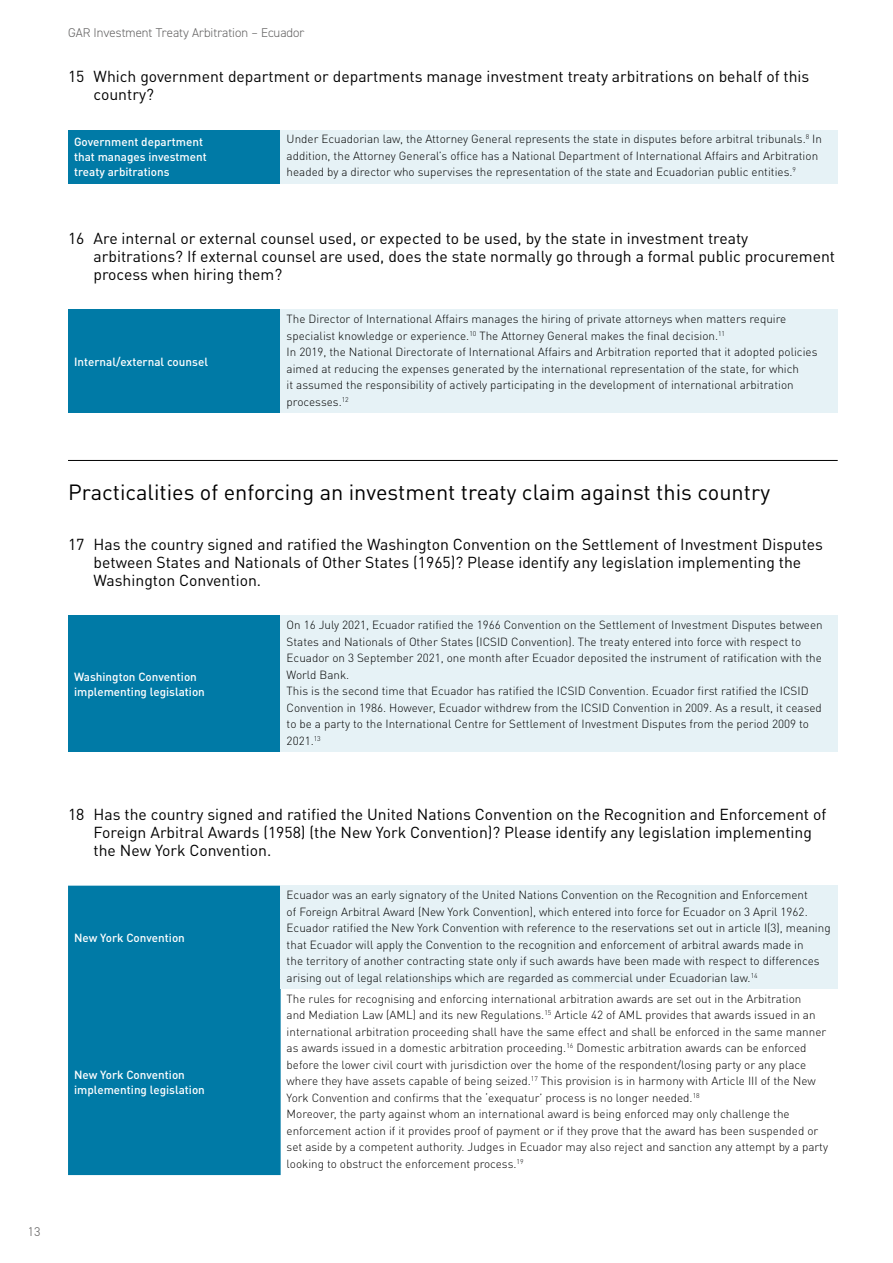
<style>
.page{position:relative;width:893px;height:1263px;background:#fff}
.page>*{position:absolute;margin:0;border:0;box-sizing:border-box;transform-origin:0 0}
.Q_header{font:21.75px "DIN Pro";color:#000}
.Q_text{font:15.75px/18px "DIN Pro";color:#000}
.t1{font:300 12.75px "DIN2014";color:#646363}
.Table_text{font:300 11.7px/16.5px "DIN Pro";color:#000}
.TablePar___TableHead{font:500 11.7px/15px "DIN Pro";color:#fff}
</style>
<div class="page">
<hr style="left:68px;top:460px;width:770px;height:1px;background:#000">
<div style="left:68px;top:130px;width:213px;height:53px;background:#007aa6"></div>
<div style="left:281px;top:130px;width:557px;height:53px;background:#e6f2f6"></div>
<div style="left:68px;top:310px;width:213px;height:103px;background:#007aa6"></div>
<div style="left:281px;top:310px;width:557px;height:103px;background:#e6f2f6"></div>
<div style="left:68px;top:616px;width:213px;height:136px;background:#007aa6"></div>
<div style="left:281px;top:616px;width:557px;height:136px;background:#e6f2f6"></div>
<div style="left:68px;top:886px;width:213px;height:289px;background:#007aa6"></div>
<div style="left:281px;top:886px;width:557px;height:103px;background:#e6f2f6"></div>
<p class="t1" style="left:68px;top:25px;width:238px">GAR Investment Treaty Arbitration – Ecuador</p>
<p class="Q_text" style="left:94px;top:66px;width:717px;text-indent:-26px">15 Which government department or departments manage investment treaty arbitrations on behalf of this country?</p>
<p class="TablePar___TableHead" style="left:74px;top:134px;width:134px">Government department that manages investment treaty arbitrations</p>
<p class="Table_text" style="left:287px;top:130px;width:537px">Under Ecuadorian law, the Attorney General represents the state in disputes before arbitral tribunals.<sup>8</sup> In addition, the Attorney General’s office has a National Department of International Affairs and Arbitration headed by a director who supervises the representation of the state and Ecuadorian public entities.<sup>9</sup></p>
<p class="Q_text" style="left:94px;top:228px;width:743px;text-indent:-26px">16 Are internal or external counsel used, or expected to be used, by the state in investment treaty arbitrations? If external counsel are used, does the state normally go through a formal public procurement process when hiring them?</p>
<p class="TablePar___TableHead" style="left:74px;top:353px;width:135px">Internal/external counsel</p>
<p class="Table_text" style="left:287px;top:310px;width:501px">The Director of International Affairs manages the hiring of private attorneys when matters require specialist knowledge or experience.<sup>10</sup> The Attorney General makes the final decision.<sup>11</sup></p>
<p class="Table_text" style="left:287px;top:343px;width:532px">In 2019, the National Directorate of International Affairs and Arbitration reported that it adopted policies aimed at reducing the expenses generated by the international representation of the state, for which<br>it assumed the responsibility of actively participating in the development of international arbitration processes.<sup>12</sup></p>
<p class="t1" style="left:28px;top:1223px;width:14px">13</p>
<p class="Q_header" style="left:68px;top:476px;width:703px">Practicalities of enforcing an investment treaty claim against this country</p>
<p class="Q_text" style="left:94px;top:534px;width:731px;text-indent:-26px">17 Has the country signed and ratified the Washington Convention on the Settlement of Investment Disputes between States and Nationals of Other States (1965)? Please identify any legislation implementing the<br>Washington Convention.</p>
<p class="TablePar___TableHead" style="left:74px;top:668px;width:132px">Washington Convention implementing legislation</p>
<p class="Table_text" style="left:287px;top:616px;width:538px">On 16 July 2021, Ecuador ratified the 1966 Convention on the Settlement of Investment Disputes between States and Nationals of Other States (ICSID Convention). The treaty entered into force with respect to Ecuador on 3 September 2021, one month after Ecuador deposited the instrument of ratification with the World Bank.</p>
<p class="Table_text" style="left:287px;top:682px;width:537px">This is the second time that Ecuador has ratified the ICSID Convention. Ecuador first ratified the ICSID Convention in 1986. However, Ecuador withdrew from the ICSID Convention in 2009. As a result, it ceased to be a party to the International Centre for Settlement of Investment Disputes from the period 2009 to 2021.<sup>13</sup></p>
<p class="Q_text" style="left:94px;top:804px;width:734px;text-indent:-26px">18 Has the country signed and ratified the United Nations Convention on the Recognition and Enforcement of<br>Foreign Arbitral Awards (1958) (the New York Convention)? Please identify any legislation implementing the New York Convention.</p>
<p class="TablePar___TableHead" style="left:74px;top:929px;width:112px">New York Convention</p>
<p class="TablePar___TableHead" style="left:74px;top:1066px;width:132px">New York Convention implementing legislation</p>
<p class="Table_text" style="left:287px;top:886px;width:546px">Ecuador was an early signatory of the United Nations Convention on the Recognition and Enforcement<br>of Foreign Arbitral Award (New York Convention), which entered into force for Ecuador on 3 April 1962.<br>Ecuador ratified the New York Convention with reference to the reservations set out in article I(3), meaning that Ecuador will apply the Convention to the recognition and enforcement of arbitral awards made in<br>the territory of another contracting state only if such awards have been made with respect to differences arising out of legal relationships which are regarded as commercial under Ecuadorian law.<sup>14</sup></p>
<p class="Table_text" style="left:287px;top:989px;width:541px">The rules for recognising and enforcing international arbitration awards are set out in the Arbitration<br>and Mediation Law (AML) and its new Regulations.<sup>15</sup> Article 42 of AML provides that awards issued in an international arbitration proceeding shall have the same effect and shall be enforced in the same manner as awards issued in a domestic arbitration proceeding.<sup>16</sup> Domestic arbitration awards can be enforced before the lower civil court with jurisdiction over the home of the respondent/losing party or any place where they have assets capable of being seized.<sup>17</sup> This provision is in harmony with Article III of the New York Convention and confirms that the ‘exequatur’ process is no longer needed.<sup>18</sup></p>
<p class="Table_text" style="left:287px;top:1105px;width:543px">Moreover, the party against whom an international award is being enforced may only challenge the enforcement action if it provides proof of payment or if they prove that the award has been suspended or set aside by a competent authority. Judges in Ecuador may also reject and sanction any attempt by a party looking to obstruct the enforcement process.<sup>19</sup></p>
</div>
